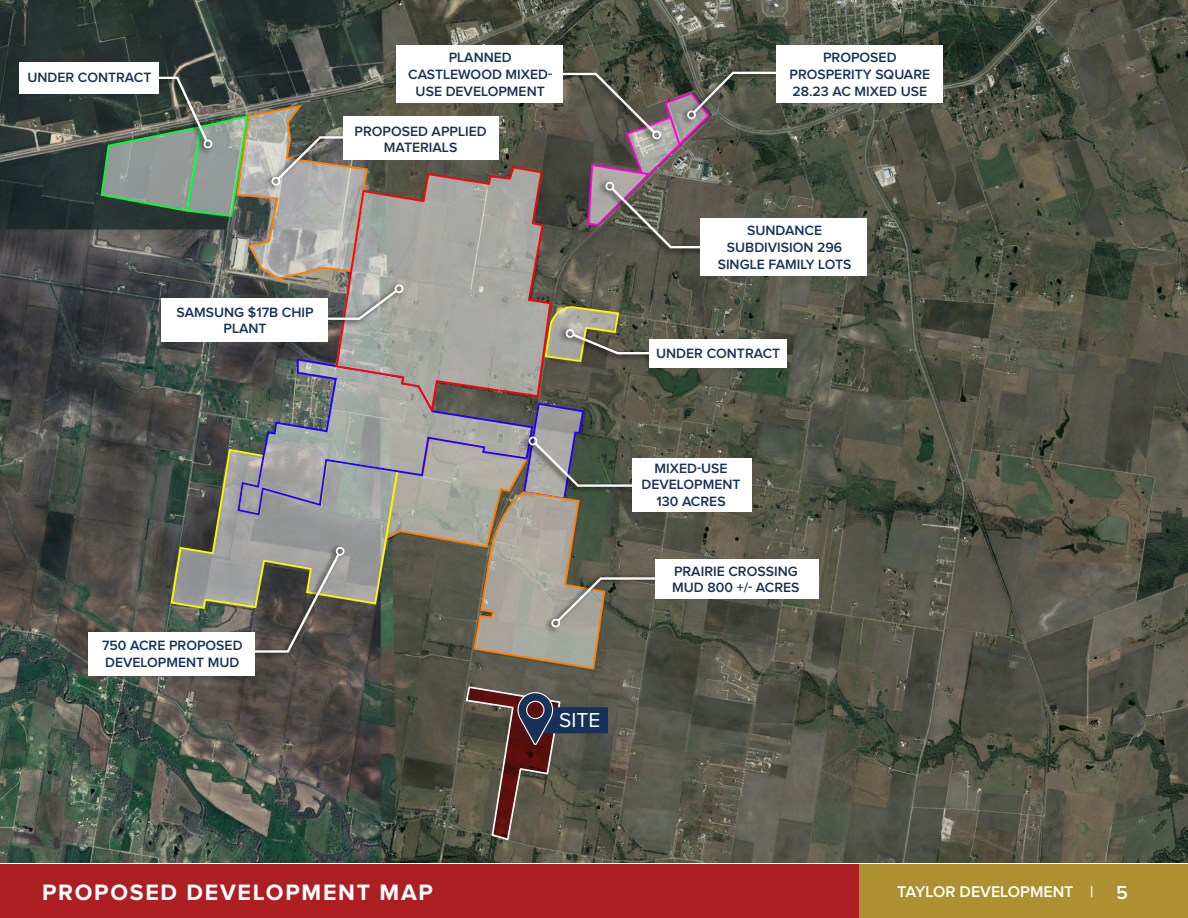
<style>
.page{position:relative;width:1188px;height:918px;background:#fff}
.page>*{position:absolute;margin:0;border:0;box-sizing:border-box;transform-origin:0 0}
.t1{font:700 23.1px "Proxima Nova";letter-spacing:.075em;color:#fff}
.t2{font:21px "Proxima Nova";color:#fff}
.t3{font:600 16.05px "Proxima Nova";color:#fff}
.t4{font:600 13.95px/16.8px "Proxima Nova";color:#173259;text-align:center}
.s1{font-size:19.5px}
</style>
<div class="page">
<img style="left:0;top:0;width:1188px;height:863px">
<svg style="left:236px;top:357px;width:99px;height:45px;background:#5a5f63"></svg>
<svg style="left:335px;top:165px;width:217px;height:237px;background:#a09994"></svg>
<div style="left:0;top:864px;width:1188px;height:54px;background:#ae1f23"></div>
<div style="left:860px;top:864px;width:328px;height:54px;background:#ad9030"></div>
<div style="left:679px;top:68px;width:102px;height:58px;background:#000;opacity:.75"></div>
<svg style="left:544px;top:305px;width:121px;height:58px;background:#807d63"></svg>
<div style="left:566px;top:329px;width:8px;height:9px;border:2px solid #fff;border-radius:50%"></div>
<div style="left:500px;top:69px;width:163px;height:77px;background:#000;opacity:.75"></div>
<svg style="left:169px;top:402px;width:522px;height:269px;background:#7b7b72"></svg>
<div style="left:336px;top:547px;width:9px;height:9px;border:2px solid #fff;border-radius:50%"></div>
<div style="left:264px;top:281px;width:141px;height:46px;background:#000;opacity:.75"></div>
<svg style="left:269px;top:288px;width:131px;height:33px;background:#8c8c88"></svg>
<div style="left:395px;top:284px;width:8px;height:9px;border:2px solid #fff;border-radius:50%"></div>
<div style="left:96px;top:73px;width:118px;height:82px;background:#000;opacity:.75"></div>
<svg style="left:100px;top:76px;width:310px;height:205px;background:#7a7f75"></svg>
<div style="left:204px;top:140px;width:8px;height:8px;border:2px solid #fff;border-radius:50%"></div>
<div style="left:598px;top:179px;width:162px;height:76px;background:#000;opacity:.75"></div>
<svg style="left:506px;top:70px;width:275px;height:180px;background:#66605a"></svg>
<div style="left:605px;top:182px;width:9px;height:9px;border:2px solid #fff;border-radius:50%"></div>
<div style="left:776px;top:45px;width:166px;height:58px;background:#fff"></div>
<div style="left:649px;top:339px;width:138px;height:28px;background:#fff"></div>
<div style="left:343px;top:116px;width:155px;height:44px;background:#fff"></div>
<div style="left:632px;top:458px;width:120px;height:54px;background:#fff"></div>
<div style="left:655px;top:559px;width:163px;height:40px;background:#fff"></div>
<div style="left:396px;top:45px;width:167px;height:58px;background:#fff"></div>
<div style="left:88px;top:632px;width:167px;height:44px;background:#fff"></div>
<div style="left:161px;top:298px;width:167px;height:44px;background:#fff"></div>
<div style="left:20px;top:62px;width:139px;height:32px;background:#fff"></div>
<div style="left:700px;top:218px;width:167px;height:58px;background:#fff"></div>
<svg style="left:465px;top:685px;width:143px;height:156px;background:#574e47"></svg>
<p class="t4" style="left:27px;top:70px;width:126px">UNDER CONTRACT</p>
<p class="t4" style="left:408px;top:50px;width:146px">PLANNED<br>CASTLEWOOD MIXED-<br>USE DEVELOPMENT</p>
<p class="t4" style="left:355px;top:123px;width:134px">PROPOSED APPLIED<br>MATERIALS</p>
<p class="t4" style="left:177px;top:304px;width:138px">SAMSUNG $17B CHIP<br>PLANT</p>
<p class="t4" style="left:102px;top:638px;width:142px;text-align:left">750 ACRE PROPOSED<br>DEVELOPMENT MUD</p>
<h2 class="t2" style="left:559px;top:710px;width:43px">SITE</h2>
<p class="t4" style="left:789px;top:50px;width:142px">PROPOSED<br>PROSPERITY SQUARE<br>28.23 AC MIXED USE</p>
<p class="t4" style="left:718px;top:223px;width:135px">SUNDANCE<br>SUBDIVISION 296<br>SINGLE FAMILY LOTS</p>
<p class="t4" style="left:656px;top:346px;width:126px">UNDER CONTRACT</p>
<p class="t4" style="left:641px;top:460px;width:101px">MIXED-USE<br>DEVELOPMENT<br>130 ACRES</p>
<p class="t4" style="left:672px;top:563px;width:129px;text-align:left">PRAIRIE CROSSING<br>MUD 800 +/- ACRES</p>
<h1 class="t1" style="left:42px;top:879px;width:392px">PROPOSED DEVELOPMENT MAP</h1>
<p class="t3" style="left:897px;top:885px;width:232px">TAYLOR DEVELOPMENT | <span class="s1">5</span></p>
</div>
